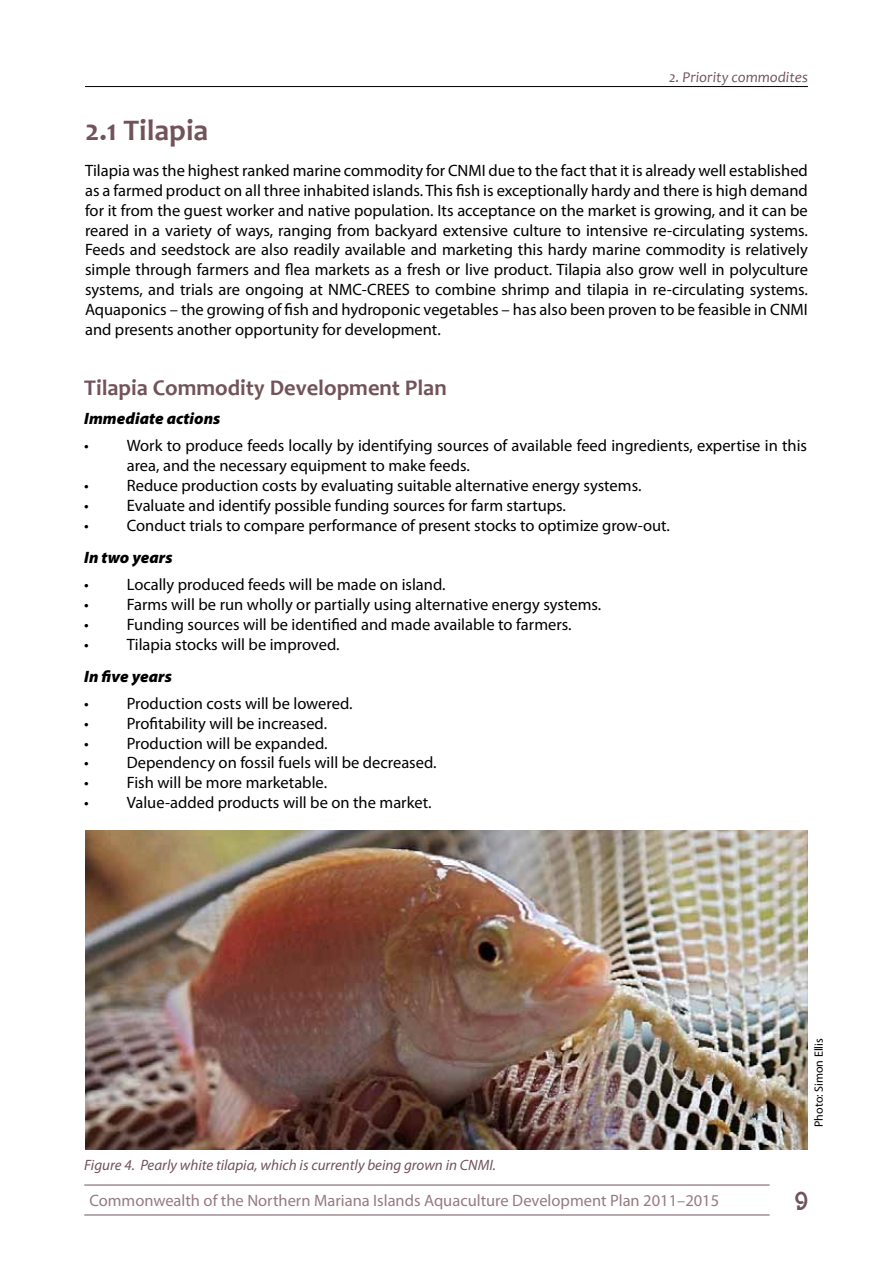
<style>
.page{position:relative;width:893px;height:1263px;background:#fff}
.page>*{position:absolute;margin:0;border:0;box-sizing:border-box;transform-origin:0 0}
.t1{font:700 30px "Candara";color:#71535a}
.t2{font:24px "Blue Plate Special NF";color:#71535a}
.t3{font:700 22.5px "Candara";color:#71535a}
.t4{font:16.5px/19.8px "Myriad Pro";color:#000}
.t5{font:16.5px "Myriad Pro";color:#957b81}
.t6{font:italic 900 16.5px "Myriad Pro";color:#000}
.t7{font:italic 15px "Myriad Pro";color:#71535a}
.t8{font:italic 15px "Candara";color:#71535a}
.t9{font:12px "Myriad Pro";color:#000}
</style>
<div class="page">
<hr style="left:85px;top:86px;width:723px;height:1px;background:#000">
<hr style="left:84px;top:1185px;width:686px;height:1px;background:#71535a">
<hr style="left:84px;top:1215px;width:686px;height:1px;background:#71535a">
<img style="left:85px;top:831px;width:723px;height:318px">
<p class="t8" style="left:669px;top:68px;width:140px">2. Priority commodites</p>
<h1 class="t1" style="left:85px;top:112px;width:125px">2.1 Tilapia</h1>
<p class="t4" style="left:85px;top:161px;width:724px;text-align:justify">Tilapia was the highest ranked marine commodity for CNMI due to the fact that it is already well established as a farmed product on all three inhabited islands. This fish is exceptionally hardy and there is high demand for it from the guest worker and native population. Its acceptance on the market is growing, and it can be reared in a variety of ways, ranging from backyard extensive culture to intensive re-circulating systems.<br>Feeds and seedstock are also readily available and marketing this hardy marine commodity is relatively simple through farmers and flea markets as a fresh or live product. Tilapia also grow well in polyculture systems, and trials are ongoing at NMC-CREES to combine shrimp and tilapia in re-circulating systems.<br>Aquaponics – the growing of fish and hydroponic vegetables – has also been proven to be feasible in CNMI and presents another opportunity for development.</p>
<h3 class="t3" style="left:84px;top:374px;width:364px">Tilapia Commodity Development Plan</h3>
<p class="t6" style="left:84px;top:409px;width:138px">Immediate actions</p>
<p class="t4" style="left:127px;top:436px;width:682px;text-indent:-43px">• Work to produce feeds locally by identifying sources of available feed ingredients, expertise in this area, and the necessary equipment to make feeds.</p>
<p class="t4" style="left:84px;top:475px;width:559px">• Reduce production costs by evaluating suitable alternative energy systems.</p>
<p class="t4" style="left:84px;top:495px;width:483px">• Evaluate and identify possible funding sources for farm startups.</p>
<p class="t4" style="left:84px;top:515px;width:587px">• Conduct trials to compare performance of present stocks to optimize grow-out.</p>
<p class="t6" style="left:84px;top:548px;width:90px">In two years</p>
<p class="t4" style="left:84px;top:574px;width:363px">• Locally produced feeds will be made on island.</p>
<p class="t4" style="left:84px;top:594px;width:518px">• Farms will be run wholly or partially using alternative energy systems.</p>
<p class="t4" style="left:84px;top:614px;width:489px">• Funding sources will be identified and made available to farmers.</p>
<p class="t4" style="left:84px;top:634px;width:257px">• Tilapia stocks will be improved.</p>
<p class="t6" style="left:84px;top:667px;width:89px">In five years</p>
<p class="t4" style="left:84px;top:693px;width:270px">• Production costs will be lowered.</p>
<p class="t4" style="left:84px;top:713px;width:244px">• Profitability will be increased.</p>
<p class="t4" style="left:84px;top:733px;width:245px">• Production will be expanded.</p>
<p class="t4" style="left:84px;top:753px;width:354px">• Dependency on fossil fuels will be decreased.</p>
<p class="t4" style="left:84px;top:772px;width:244px">• Fish will be more marketable.</p>
<p class="t4" style="left:84px;top:792px;width:349px">• Value-added products will be on the market.</p>
<p class="t7" style="left:84px;top:1155px;width:413px">Figure 4. Pearly white tilapia, which is currently being grown in CNMI.</p>
<p class="t9" style="left:811px;top:1127px;width:90px;rotate:-90deg">Photo: Simon Ellis</p>
<p class="t5" style="left:89px;top:1190px;width:631px">Commonwealth of the Northern Mariana Islands Aquaculture Development Plan 2011–2015</p>
<h2 class="t2" style="left:795px;top:1185px;width:15px">9</h2>
</div>
